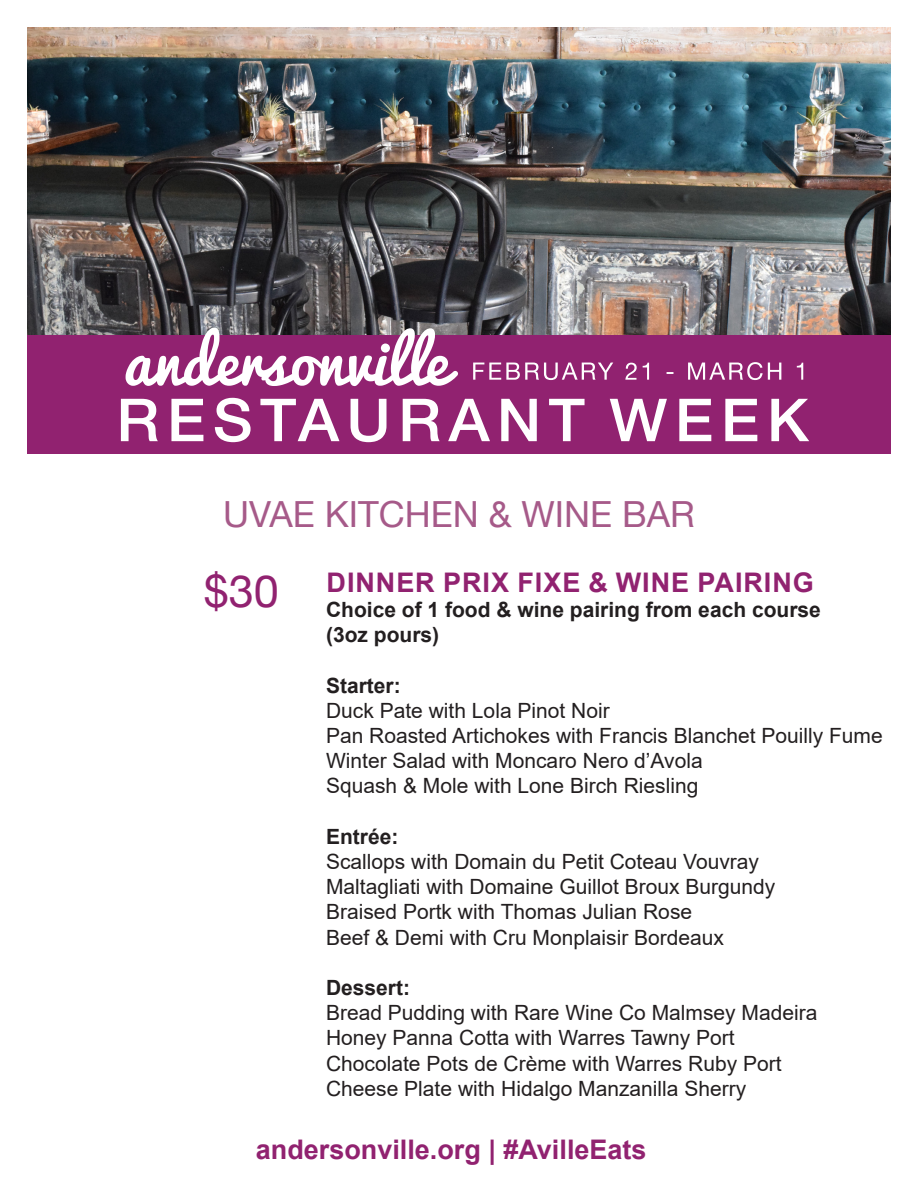
<style>
.page{position:relative;width:918px;height:1188px;background:#fff}
.page>*{position:absolute;margin:0;border:0;box-sizing:border-box;transform-origin:0 0}
.t1{font:45px "Helvetica Neue";color:#912270}
.t2{font:36px "Helvetica Neue";color:#a65a89}
.t3{font:700 27px "Arial";color:#912270}
.t4{font:700 27px "Arial";letter-spacing:.035em;color:#912270}
.t5{font:21px "Arial";color:#231f20}
.t6{font:700 21px/25.2px "Arial";color:#231f20}
</style>
<div class="page">
<img style="left:27px;top:27px;width:864px;height:308px">
<div style="left:27px;top:335px;width:864px;height:119px;background:#912270"></div>
<svg style="left:121px;top:398px;width:688px;height:44px"></svg>
<svg style="left:126px;top:328px;width:332px;height:58px"></svg>
<svg style="left:473px;top:362px;width:330px;height:18px"></svg>
<p class="t2" style="left:223px;top:493px;width:473px">UVAE KITCHEN &amp; WINE BAR</p>
<p class="t1" style="left:204px;top:564px;width:77px">$30</p>
<p class="t4" style="left:327px;top:563px;width:489px">DINNER PRIX FIXE &amp; WINE PAIRING</p>
<p class="t6" style="left:326px;top:597px;width:496px">Choice of 1 food &amp; wine pairing from each course (3oz pours)</p>
<p class="t6" style="left:326px;top:673px;width:76px">Starter:</p>
<p class="t5" style="left:326px;top:696px;width:285px">Duck Pate with Lola Pinot Noir</p>
<p class="t5" style="left:326px;top:721px;width:558px">Pan Roasted Artichokes with Francis Blanchet Pouilly Fume</p>
<p class="t5" style="left:326px;top:746px;width:378px">Winter Salad with Moncaro Nero d’Avola</p>
<p class="t5" style="left:326px;top:772px;width:374px">Squash &amp; Mole with Lone Birch Riesling</p>
<p class="t6" style="left:326px;top:824px;width:74px">Entrée:</p>
<p class="t5" style="left:326px;top:847px;width:435px">Scallops with Domain du Petit Coteau Vouvray</p>
<p class="t5" style="left:326px;top:872px;width:451px">Maltagliati with Domaine Guillot Broux Burgundy</p>
<p class="t5" style="left:326px;top:898px;width:368px">Braised Portk with Thomas Julian Rose</p>
<p class="t5" style="left:326px;top:923px;width:399px">Beef &amp; Demi with Cru Monplaisir Bordeaux</p>
<p class="t6" style="left:326px;top:975px;width:86px">Dessert:</p>
<p class="t5" style="left:326px;top:998px;width:493px">Bread Pudding with Rare Wine Co Malmsey Madeira</p>
<p class="t5" style="left:326px;top:1024px;width:410px">Honey Panna Cotta with Warres Tawny Port</p>
<p class="t5" style="left:326px;top:1049px;width:457px">Chocolate Pots de Crème with Warres Ruby Port</p>
<p class="t5" style="left:326px;top:1074px;width:422px">Cheese Plate with Hidalgo Manzanilla Sherry</p>
<p class="t3" style="left:256px;top:1130px;width:392px">andersonville.org | #AvilleEats</p>
</div>
